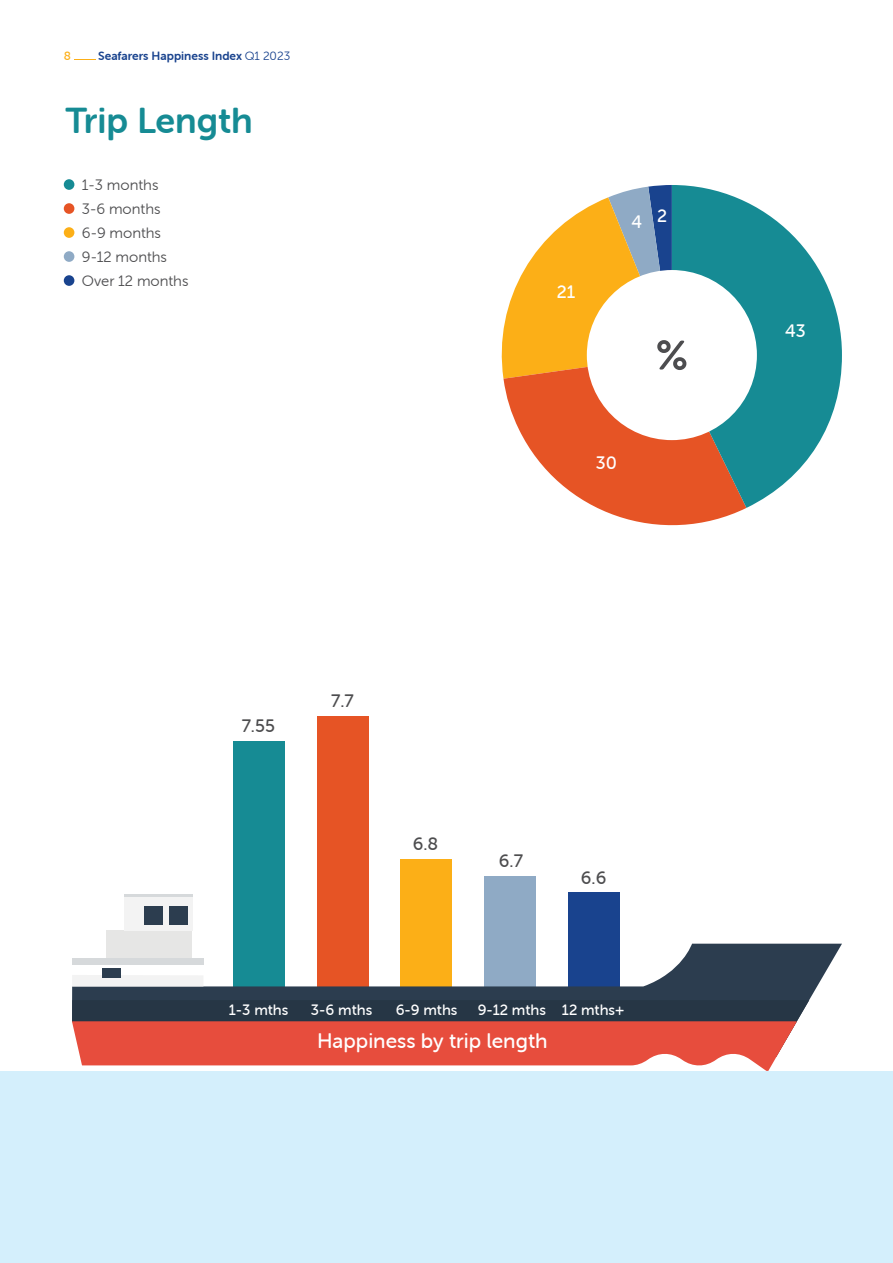
<style>
.page{position:relative;width:893px;height:1263px;background:#fff}
.page>*{position:absolute;margin:0;border:0;box-sizing:border-box;transform-origin:0 0}
.t1{font:36px "Museo Sans Rounded 700";color:#168b94}
.t2{font:21px "Museo Sans Rounded 500";color:#fff}
.t3{font:18px "Museo Sans Rounded 500";color:#4d4d4f}
.t4{font:18px "Museo Sans Rounded 500";color:#fff}
.t5{font:15px/24px "Museo Sans Rounded 300";color:#4d4d4f}
.t6{font:15px "Museo Sans Rounded 500";color:#fff}
.t7{font:12px "Museo Sans Rounded 700";color:#19438e}
.t8{font:12px "Museo Sans Rounded 500";color:#fcaf17}
.s1{font-family:"Museo Sans Rounded 300"}
</style>
<div class="page">
<svg style="left:74px;top:59px;width:21px;height:1px"></svg>
<svg style="left:503px;top:379px;width:243px;height:147px;fill:#e65425"></svg>
<svg style="left:672px;top:185px;width:170px;height:323px;fill:#168b94"></svg>
<div style="left:64px;top:179px;width:10px;height:11px;background:#168b94;border-radius:50%"></div>
<div style="left:64px;top:203px;width:10px;height:11px;background:#e65425;border-radius:50%"></div>
<div style="left:64px;top:227px;width:10px;height:11px;background:#fcaf17;border-radius:50%"></div>
<div style="left:64px;top:251px;width:10px;height:11px;background:#8faac5;border-radius:50%"></div>
<div style="left:64px;top:275px;width:10px;height:11px;background:#19438e;border-radius:50%"></div>
<div style="left:587px;top:270px;width:170px;height:170px;background:#fff;border-radius:50%"></div>
<svg style="left:501px;top:185px;width:185px;height:194px"></svg>
<div style="left:568px;top:892px;width:51px;height:95px;background:#19438e"></div>
<div style="left:485px;top:876px;width:51px;height:111px;background:#8faac5"></div>
<div style="left:401px;top:859px;width:51px;height:128px;background:#fcaf17"></div>
<div style="left:317px;top:716px;width:51px;height:271px;background:#e65425"></div>
<div style="left:233px;top:742px;width:51px;height:245px;background:#168b94"></div>
<svg style="left:72px;top:944px;width:770px;height:57px"></svg>
<svg style="left:72px;top:964px;width:131px;height:11px"></svg>
<div style="left:72px;top:975px;width:131px;height:11px;background:#f3f3f3"></div>
<div style="left:72px;top:958px;width:131px;height:6px;background:#d6d9db"></div>
<hr style="left:124px;top:894px;width:68px;height:3px;background:#d6d9db">
<div style="left:107px;top:930px;width:85px;height:28px;background:#e6e6e5"></div>
<div style="left:124px;top:897px;width:68px;height:34px;background:#f3f3f3"></div>
<div style="left:170px;top:906px;width:18px;height:19px;background:#2c3d4f"></div>
<div style="left:144px;top:906px;width:19px;height:19px;background:#2c3d4f"></div>
<div style="left:102px;top:968px;width:19px;height:10px;background:#2c3d4f"></div>
<svg style="left:72px;top:1000px;width:737px;height:71px;background:#b05b56"></svg>
<div style="left:0;top:1071px;width:893px;height:192px;background:#d4effc"></div>
<p class="t8" style="left:64px;top:49px;width:9px">8</p>
<p class="t7" style="left:98px;top:49px;width:194px">Seafarers Happiness Index <span class="s1">Q1 2023</span></p>
<h1 class="t1" style="left:65px;top:101px;width:189px">Trip Length</h1>
<p class="t5" style="left:82px;top:173px;width:108px">1-3 months<br>3-6 months<br>6-9 months<br>9-12 months<br>Over 12 months</p>
<p class="t4" style="left:557px;top:282px;width:20px">21</p>
<p class="t4" style="left:631px;top:209px;width:37px">4 2</p>
<p class="t4" style="left:596px;top:452px;width:23px">30</p>
<p class="t3" style="left:242px;top:716px;width:35px">7.55</p>
<p class="t3" style="left:331px;top:691px;width:24px">7.7</p>
<p class="t3" style="left:413px;top:834px;width:27px">6.8</p>
<p class="t3" style="left:499px;top:850px;width:26px">6.7</p>
<p class="t3" style="left:581px;top:867px;width:27px">6.6</p>
<p class="t6" style="left:229px;top:1002px;width:61px">1-3 mths</p>
<p class="t6" style="left:311px;top:1002px;width:63px">3-6 mths</p>
<p class="t6" style="left:396px;top:1002px;width:63px">6-9 mths</p>
<p class="t6" style="left:478px;top:1002px;width:148px">9-12 mths 12 mths+</p>
<h2 class="t2" style="left:317px;top:1029px;width:232px">Happiness by trip length</h2>
<p class="t4" style="left:785px;top:321px;width:22px">43</p>
</div>
